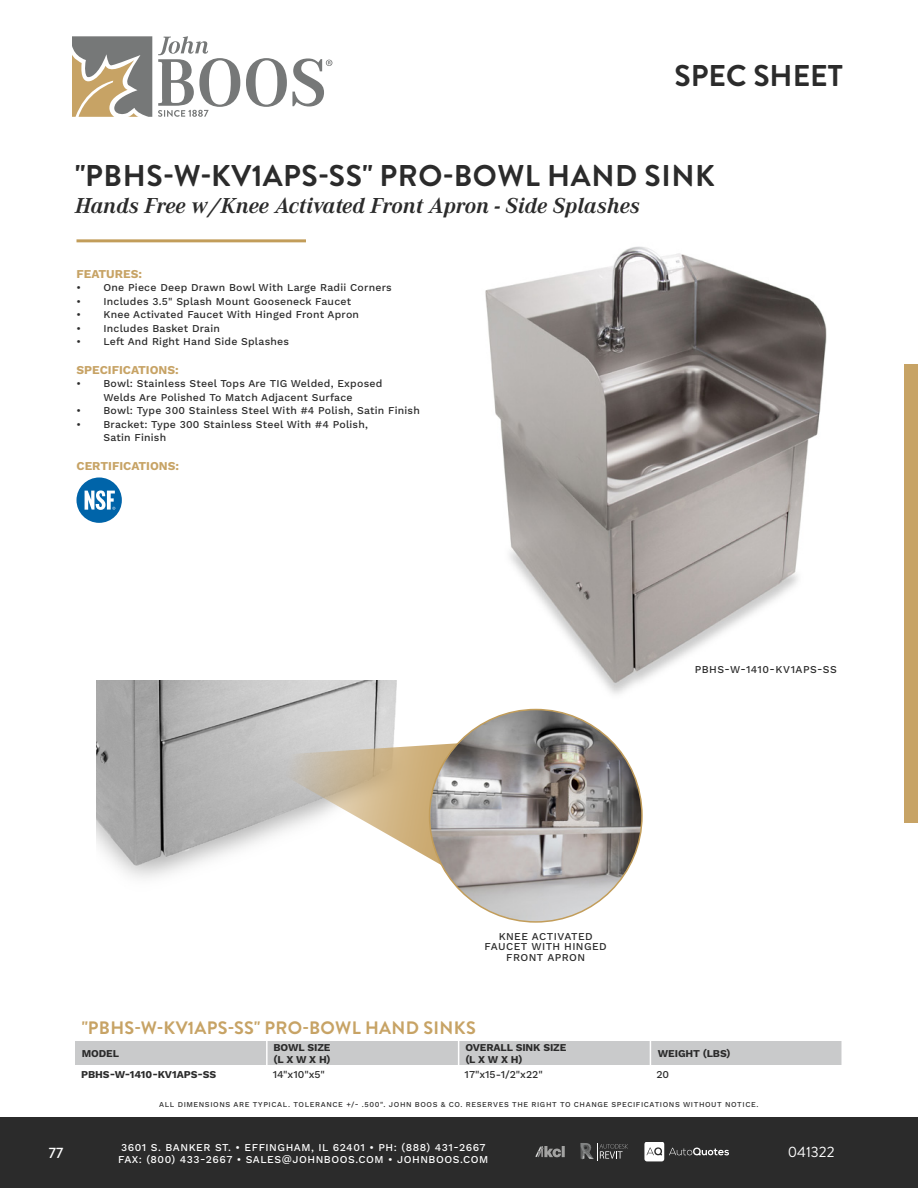
<style>
.page{position:relative;width:918px;height:1188px;background:#fff}
.page>*{position:absolute;margin:0;border:0;box-sizing:border-box;transform-origin:0 0}
.t1{font:700 30px "Brandon Grotesque";letter-spacing:.02em;color:#2b2b2b}
.t2{font:700 30px "Brandon Grotesque";color:#2b2b2b}
.t3{font:italic 700 22.5px "Corporate A";color:#2b2b2b}
.t4{font:700 18px "Brandon Grotesque";letter-spacing:.02em;color:#c7a365}
.t5{font:15px "Brandon Grotesque";color:#fff}
.t6{font:500 15px "Brandon Grotesque";color:#fff}
.BULLET_POINTS{font:700 12px "Work Sans";color:#c7a365}
.BULLET_POINTS-2{font:500 10.5px/13.5px "Work Sans";letter-spacing:.02em;color:#2b2b2b;text-align:center}
.t7{font:500 10.5px/12.6px "Work Sans";letter-spacing:.05em;color:#fff}
.TABLE_ROWS{font:700 10.5px "Work Sans";letter-spacing:-.01em;color:#2b2b2b}
.BULLET_POINTS-3{font:500 10.5px/10.5px "Work Sans";letter-spacing:.04em;color:#2b2b2b;text-align:center}
.TABLE_ROWS-2{font:500 10.5px "Work Sans";color:#2b2b2b}
.BULLET_POINTS-4{font:500 10.5px "Work Sans";letter-spacing:.045em;color:#2b2b2b}
.t8{font:500 7.5px "Work Sans";letter-spacing:.075em;color:#2b2b2b}
</style>
<div class="page">
<div style="left:0;top:1118px;width:918px;height:70px;background:#2b2b2b"></div>
<svg style="left:536px;top:1147px;width:29px;height:10px"></svg>
<svg style="left:644px;top:1142px;width:85px;height:19px"></svg>
<svg style="left:580px;top:1143px;width:48px;height:17px"></svg>
<svg style="left:72px;top:36px;width:80px;height:81px;background:#a49a86"></svg>
<svg style="left:158px;top:36px;width:82px;height:81px"></svg>
<svg style="left:246px;top:58px;width:86px;height:49px"></svg>
<div style="left:905px;top:365px;width:13px;height:458px;background:#c7a365"></div>
<hr style="left:76px;top:239px;width:230px;height:3px;background:#c29d5a">
<img style="left:485px;top:246px;width:342px;height:463px">
<div style="left:75px;top:1041px;width:767px;height:24px;background:#c9cacb"></div>
<hr style="left:266px;top:1041px;width:2px;height:24px;background:#fff">
<div style="left:76px;top:478px;width:46px;height:45px;background:#0064a9;border-radius:50%"></div>
<svg style="left:85px;top:490px;width:30px;height:20px"></svg>
<img style="left:97px;top:681px;width:300px;height:197px">
<svg style="left:280px;top:739px;width:188px;height:159px"></svg>
<img style="left:430px;top:710px;width:212px;height:212px;border-radius:106px">
<h1 class="t2" style="left:675px;top:55px;width:170px">SPEC SHEET</h1>
<p class="t1" style="left:75px;top:155px;width:641px">"PBHS-W-KV1APS-SS" PRO-BOWL HAND SINK</p>
<p class="t3" style="left:75px;top:190px;width:566px">Hands Free w/Knee Activated Front Apron - Side Splashes</p>
<p class="BULLET_POINTS" style="left:76px;top:267px;width:67px">FEATURES:</p>
<p class="BULLET_POINTS-2" style="left:76px;top:282px;width:317px">• One Piece Deep Drawn Bowl With Large Radii Corners</p>
<p class="BULLET_POINTS-2" style="left:76px;top:295px;width:276px">• Includes 3.5" Splash Mount Gooseneck Faucet</p>
<p class="BULLET_POINTS-2" style="left:76px;top:309px;width:284px">• Knee Activated Faucet With Hinged Front Apron</p>
<p class="BULLET_POINTS-2" style="left:76px;top:322px;width:145px">• Includes Basket Drain</p>
<p class="BULLET_POINTS-2" style="left:76px;top:336px;width:214px">• Left And Right Hand Side Splashes</p>
<p class="BULLET_POINTS" style="left:76px;top:363px;width:104px">SPECIFICATIONS:</p>
<p class="BULLET_POINTS-2" style="left:76px;top:378px;width:307px">• Bowl: Stainless Steel Tops Are TIG Welded, Exposed<br>Welds Are Polished To Match Adjacent Surface</p>
<p class="BULLET_POINTS-2" style="left:76px;top:405px;width:345px">• Bowl: Type 300 Stainless Steel With #4 Polish, Satin Finish</p>
<p class="BULLET_POINTS-2" style="left:76px;top:418px;width:293px">• Bracket: Type 300 Stainless Steel With #4 Polish,</p>
<p class="BULLET_POINTS-2" style="left:103px;top:432px;width:64px">Satin Finish</p>
<p class="BULLET_POINTS" style="left:76px;top:459px;width:104px">CERTIFICATIONS:</p>
<p class="BULLET_POINTS-4" style="left:695px;top:663px;width:143px">PBHS-W-1410-KV1APS-SS</p>
<p class="BULLET_POINTS-3" style="left:485px;top:932px;width:124px">KNEE ACTIVATED<br>FAUCET WITH HINGED<br>FRONT APRON</p>
<p class="t4" style="left:82px;top:1015px;width:396px">"PBHS-W-KV1APS-SS" PRO-BOWL HAND SINKS</p>
<p class="TABLE_ROWS" style="left:82px;top:1047px;width:39px">MODEL</p>
<p class="TABLE_ROWS" style="left:274px;top:1041px;width:58px">BOWL SIZE</p>
<p class="TABLE_ROWS" style="left:274px;top:1054px;width:59px">(L X W X H)</p>
<p class="TABLE_ROWS" style="left:465px;top:1041px;width:103px">OVERALL SINK SIZE</p>
<p class="TABLE_ROWS" style="left:465px;top:1054px;width:59px">(L X W X H)</p>
<p class="TABLE_ROWS" style="left:658px;top:1047px;width:74px">WEIGHT (LBS)</p>
<p class="TABLE_ROWS" style="left:81px;top:1068px;width:137px">PBHS-W-1410-KV1APS-SS</p>
<p class="TABLE_ROWS-2" style="left:273px;top:1068px;width:54px">14"x10"x5"</p>
<p class="TABLE_ROWS-2" style="left:465px;top:1068px;width:80px">17"x15-1/2"x22"</p>
<p class="TABLE_ROWS-2" style="left:656px;top:1068px;width:14px">20</p>
<p class="t8" style="left:159px;top:1100px;width:601px">ALL DIMENSIONS ARE TYPICAL. TOLERANCE +/- .500". JOHN BOOS &amp; CO. RESERVES THE RIGHT TO CHANGE SPECIFICATIONS WITHOUT NOTICE.</p>
<h3 class="t6" style="left:49px;top:1143px;width:16px">77</h3>
<p class="t7" style="left:118px;top:1141px;width:372px">3601 S. BANKER ST. • EFFINGHAM, IL 62401 • PH: (888) 431-2667<br>FAX: (800) 433-2667 • SALES@JOHNBOOS.COM • JOHNBOOS.COM</p>
<p class="t5" style="left:788px;top:1142px;width:48px">041322</p>
</div>
